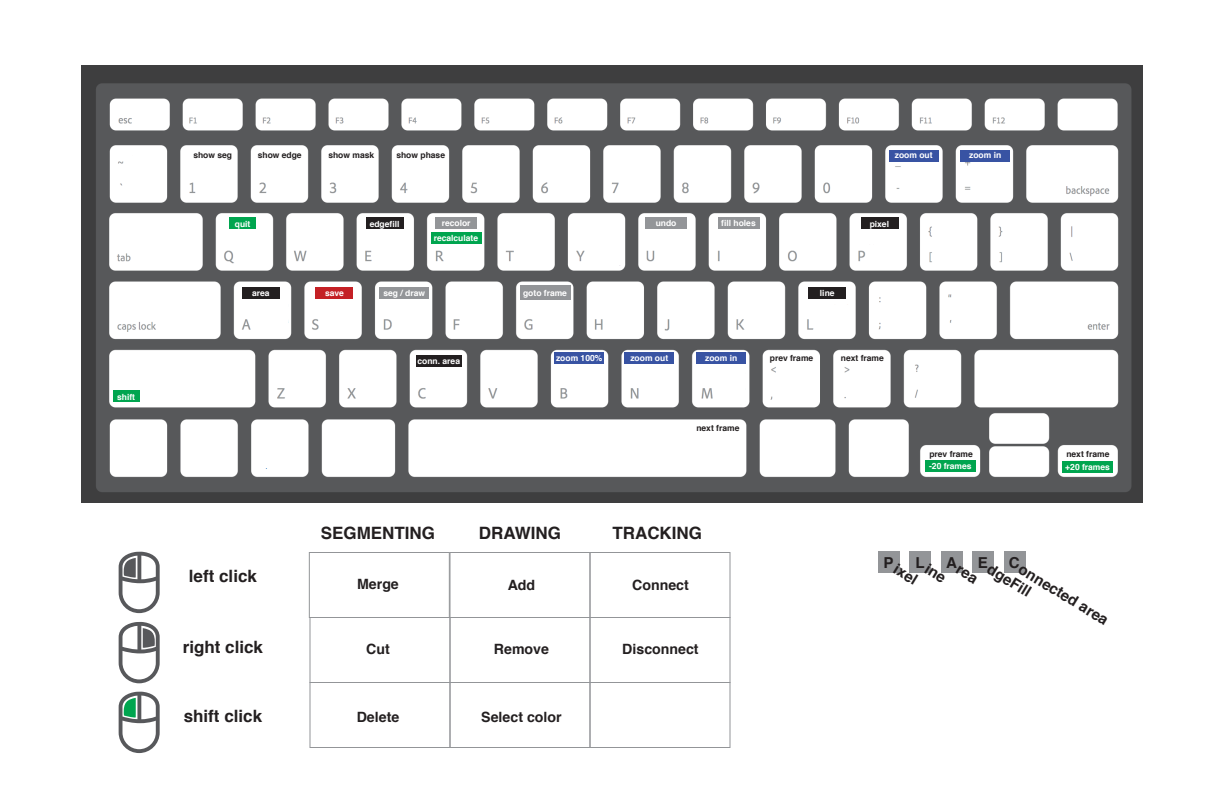
<style>
.page{position:relative;width:1224px;height:792px;background:#fff}
.page>*{position:absolute;margin:0;border:0;box-sizing:border-box;transform-origin:0 0}
.t1{font:700 17px "Helvetica";color:#231f20}
.t2{font:700 15.1px "Helvetica";color:#231f20}
.t3{font:700 14.2px "Helvetica";color:#231f20}
.t4{font:700 8.5px "Helvetica";color:#fff}
.t5{font:700 8.5px "Helvetica";color:#231f20}
</style>
<div class="page">
<img style="left:81px;top:65px;width:1062px;height:437px">
<div style="left:114px;top:390px;width:26px;height:12px;background:#00a54f"></div>
<div style="left:229px;top:217px;width:27px;height:12px;background:#00a54f"></div>
<div style="left:808px;top:287px;width:38px;height:12px;background:#231f20"></div>
<div style="left:861px;top:217px;width:38px;height:12px;background:#231f20"></div>
<div style="left:243px;top:287px;width:37px;height:12px;background:#231f20"></div>
<div style="left:366px;top:217px;width:38px;height:12px;background:#231f20"></div>
<div style="left:416px;top:355px;width:46px;height:12px;background:#231f20"></div>
<div style="left:315px;top:287px;width:38px;height:12px;background:#c42025"></div>
<div style="left:435px;top:217px;width:42px;height:12px;background:#939598"></div>
<div style="left:718px;top:217px;width:42px;height:12px;background:#939598"></div>
<div style="left:554px;top:352px;width:50px;height:12px;background:#3853a3"></div>
<div style="left:889px;top:150px;width:50px;height:12px;background:#3853a3"></div>
<div style="left:960px;top:150px;width:50px;height:12px;background:#3853a3"></div>
<div style="left:624px;top:352px;width:50px;height:12px;background:#3853a3"></div>
<div style="left:696px;top:352px;width:50px;height:12px;background:#3853a3"></div>
<div style="left:878px;top:552px;width:21px;height:21px;background:#939598"></div>
<div style="left:910px;top:552px;width:21px;height:21px;background:#939598"></div>
<div style="left:941px;top:552px;width:21px;height:21px;background:#939598"></div>
<div style="left:973px;top:552px;width:21px;height:21px;background:#939598"></div>
<div style="left:1004px;top:552px;width:21px;height:21px;background:#939598"></div>
<div style="left:645px;top:217px;width:42px;height:12px;background:#939598"></div>
<div style="left:925px;top:460px;width:51px;height:12px;background:#00a54f"></div>
<div style="left:1063px;top:461px;width:50px;height:12px;background:#00a54f"></div>
<div style="left:431px;top:232px;width:50px;height:12px;background:#00a54f"></div>
<div style="left:520px;top:286px;width:50px;height:14px;background:#939598"></div>
<div style="left:379px;top:287px;width:50px;height:12px;background:#939598"></div>
<svg style="left:119px;top:552px;width:41px;height:61px"></svg>
<svg style="left:119px;top:622px;width:41px;height:61px"></svg>
<svg style="left:119px;top:692px;width:41px;height:61px"></svg>
<div style="left:309px;top:552px;width:141px;height:66px;border:1px solid #939598"></div>
<div style="left:310px;top:617px;width:140px;height:66px;border:1px solid #939598"></div>
<div style="left:310px;top:682px;width:140px;height:66px;border:1px solid #939598"></div>
<div style="left:450px;top:552px;width:140px;height:66px;border:1px solid #939598"></div>
<div style="left:450px;top:617px;width:140px;height:66px;border:1px solid #939598"></div>
<div style="left:450px;top:682px;width:140px;height:66px;border:1px solid #939598"></div>
<div style="left:590px;top:552px;width:140px;height:66px;border:1px solid #939598"></div>
<div style="left:590px;top:617px;width:140px;height:66px;border:1px solid #939598"></div>
<div style="left:590px;top:682px;width:140px;height:66px;border:1px solid #939598"></div>
<svg style="left:962px;top:566px;width:11px;height:7px"></svg>
<p class="t4" style="left:117px;top:390px;width:19px">shift</p>
<p class="t5" style="left:193px;top:148px;width:40px">show seg</p>
<p class="t5" style="left:258px;top:148px;width:45px">show edge</p>
<p class="t5" style="left:328px;top:148px;width:47px">show mask</p>
<p class="t5" style="left:396px;top:148px;width:50px">show phase</p>
<p class="t4" style="left:895px;top:149px;width:39px">zoom out</p>
<p class="t4" style="left:969px;top:149px;width:34px">zoom in</p>
<p class="t4" style="left:235px;top:217px;width:17px">quit</p>
<p class="t4" style="left:252px;top:286px;width:19px">area</p>
<p class="t4" style="left:325px;top:286px;width:20px">save</p>
<p class="t4" style="left:370px;top:217px;width:31px">edgefill</p>
<p class="t4" style="left:442px;top:216px;width:30px">recolor</p>
<p class="t4" style="left:721px;top:216px;width:36px">fill holes</p>
<p class="t4" style="left:656px;top:216px;width:22px">undo</p>
<p class="t4" style="left:870px;top:217px;width:21px">pixel</p>
<p class="t4" style="left:434px;top:231px;width:46px">recalculate</p>
<p class="t4" style="left:383px;top:286px;width:43px">seg / draw</p>
<p class="t4" style="left:523px;top:286px;width:45px">goto frame</p>
<p class="t4" style="left:820px;top:286px;width:16px">line</p>
<p class="t4" style="left:418px;top:354px;width:44px">conn. area</p>
<p class="t4" style="left:556px;top:351px;width:48px">zoom 100%</p>
<p class="t4" style="left:630px;top:351px;width:39px">zoom out</p>
<p class="t4" style="left:705px;top:351px;width:34px">zoom in</p>
<p class="t5" style="left:770px;top:351px;width:45px">prev frame</p>
<p class="t5" style="left:841px;top:351px;width:45px">next frame</p>
<h1 class="t1" style="left:189px;top:563px;width:70px">left click</h1>
<h1 class="t1" style="left:183px;top:633px;width:82px">right click</h1>
<h1 class="t1" style="left:184px;top:703px;width:80px">shift click</h1>
<p class="t5" style="left:696px;top:421px;width:45px">next frame</p>
<h1 class="t1" style="left:321px;top:520px;width:116px">SEGMENTING</h1>
<h1 class="t1" style="left:479px;top:520px;width:84px">DRAWING</h1>
<h1 class="t1" style="left:612px;top:520px;width:91px">TRACKING</h1>
<h3 class="t3" style="left:508px;top:573px;width:29px">Add</h3>
<h3 class="t3" style="left:357px;top:573px;width:43px">Merge</h3>
<h3 class="t3" style="left:632px;top:574px;width:58px">Connect</h3>
<h3 class="t3" style="left:366px;top:637px;width:25px">Cut</h3>
<h3 class="t3" style="left:357px;top:706px;width:44px">Delete</h3>
<h3 class="t3" style="left:494px;top:637px;width:57px">Remove</h3>
<h3 class="t3" style="left:481px;top:706px;width:82px">Select color</h3>
<h3 class="t3" style="left:622px;top:637px;width:78px">Disconnect</h3>
<p class="t5" style="left:929px;top:447px;width:45px">prev frame</p>
<p class="t5" style="left:1066px;top:447px;width:45px">next frame</p>
<p class="t4" style="left:929px;top:460px;width:44px">-20 frames</p>
<p class="t4" style="left:1065px;top:460px;width:46px">+20 frames</p>
<h2 class="t2" style="left:1009px;top:550px;width:12px">C</h2>
<h2 class="t2" style="left:1026px;top:558px;width:104px;rotate:31deg">onnected area</h2>
<h2 class="t2" style="left:883px;top:550px;width:12px">P</h2>
<h2 class="t2" style="left:915px;top:550px;width:11px">L</h2>
<h2 class="t2" style="left:946px;top:550px;width:12px">A</h2>
<h2 class="t2" style="left:978px;top:550px;width:12px">E</h2>
<h2 class="t2" style="left:995px;top:557px;width:50px;rotate:31deg">dgeFill</h2>
<h2 class="t2" style="left:901px;top:557px;width:27px;rotate:31deg">ixel</h2>
</div>
